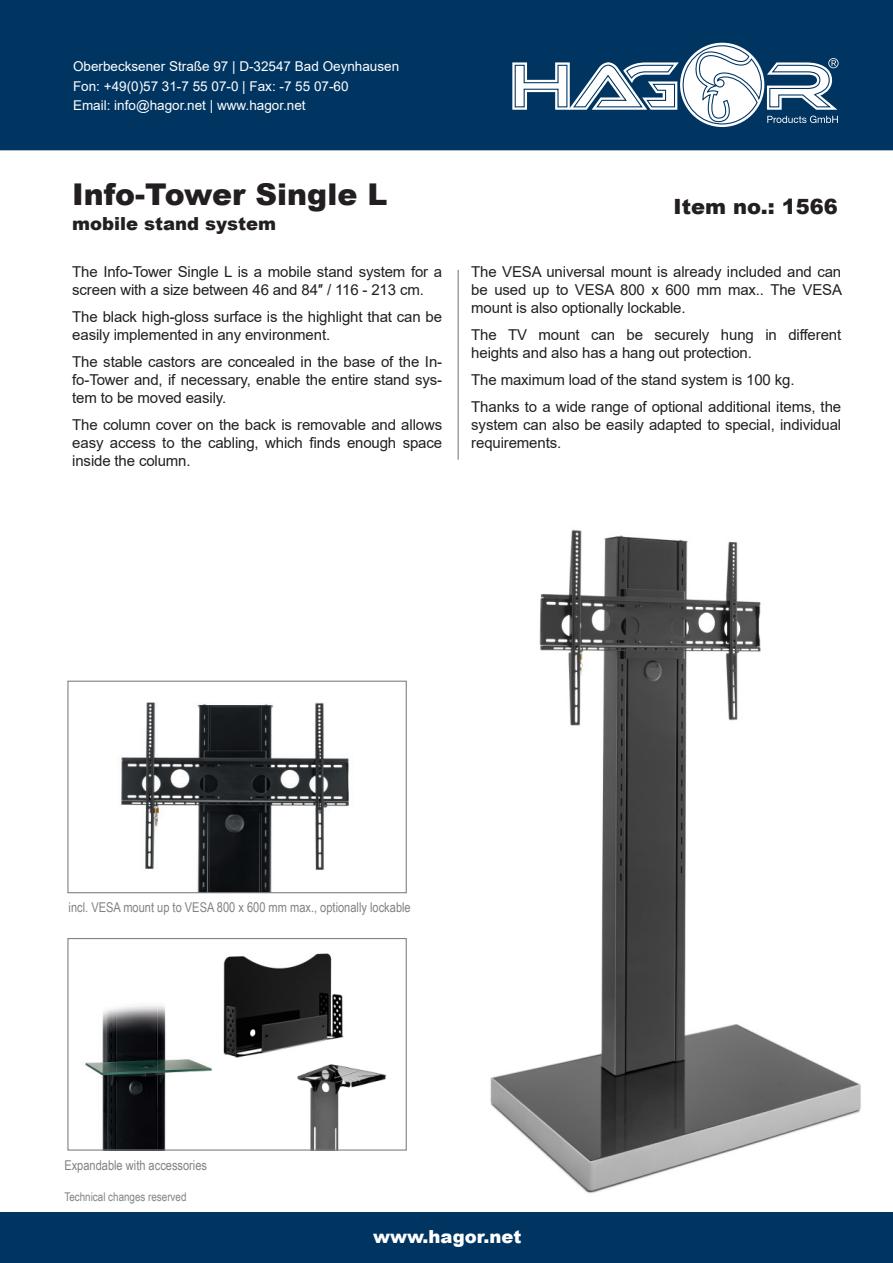
<style>
.page{position:relative;width:893px;height:1263px;background:#fff}
.page>*{position:absolute;margin:0;border:0;box-sizing:border-box;transform-origin:0 0}
.t1{font:900 30px "Arial";color:#231f20}
.t2{font:900 21px "Arial";color:#231f20}
.t3{font:900 18px "Arial";color:#231f20}
.t4{font:900 18px "Arial";color:#fff}
.t5{font:15px/18px "Arial";letter-spacing:-.01em;color:#231f20}
.t6{font:13.5px/19.5px "Arial";color:#fff}
.t7{font:13.5px "Arial Narrow";color:#808285}
.t8{font:12px "Arial Narrow";color:#808285}
</style>
<div class="page">
<div style="left:0;top:1213px;width:893px;height:50px;background:#003562"></div>
<div style="left:0;top:0;width:893px;height:150px;background:#003562"></div>
<svg style="left:502px;top:39px;width:358px;height:93px"></svg>
<hr style="left:457px;top:270px;width:2px;height:190px;background:#9d9fa2">
<img style="left:297px;top:1064px;width:90px;height:84px">
<img style="left:85px;top:1005px;width:127px;height:143px">
<img style="left:223px;top:953px;width:121px;height:105px">
<div style="left:67px;top:938px;width:340px;height:212px;border:1px solid #808285"></div>
<img style="left:490px;top:530px;width:371px;height:664px">
<img style="left:121px;top:702px;width:228px;height:189px">
<div style="left:67px;top:681px;width:340px;height:212px;border:1px solid #808285"></div>
<p class="t6" style="left:73px;top:57px;width:328px">Oberbecksener Straße 97 | D-32547 Bad Oeynhausen<br>Fon: +49(0)57 31-7 55 07-0 | Fax: -7 55 07-60<br>Email: info@hagor.net | www.hagor.net</p>
<h1 class="t1" style="left:72px;top:172px;width:317px">Info-Tower Single L</h1>
<p class="t3" style="left:72px;top:211px;width:205px">mobile stand system</p>
<p class="t5" style="left:72px;top:262px;width:371px">The Info-Tower Single L is a mobile stand system for a screen with a size between 46 and 84″ / 116 - 213 cm.</p>
<p class="t5" style="left:72px;top:307px;width:371px">The black high-gloss surface is the highlight that can be easily implemented in any environment.</p>
<p class="t5" style="left:72px;top:352px;width:371px;text-align:justify">The stable castors are concealed in the base of the In&shy;fo-Tower and, if necessary, enable the entire stand sys&shy;tem to be moved easily.</p>
<p class="t5" style="left:72px;top:415px;width:371px;text-align:justify">The column cover on the back is removable and allows easy access to the cabling, which finds enough space inside the column.</p>
<h2 class="t2" style="left:673px;top:191px;width:166px">Item no.: 1566</h2>
<p class="t5" style="left:471px;top:262px;width:372px;text-align:justify">The VESA universal mount is already included and can be used up to VESA 800 x 600 mm max.. The VESA mount is also optionally lockable.</p>
<p class="t5" style="left:471px;top:325px;width:371px">The TV mount can be securely hung in different heights and also has a hang out protection.</p>
<p class="t5" style="left:471px;top:366px;width:371px;line-height:27px">The maximum load of the stand system is 100 kg.<br>Thanks to a wide range of optional additional items, the</p>
<p class="t5" style="left:471px;top:415px;width:371px">system can also be easily adapted to special, individual requirements.</p>
<p class="t7" style="left:69px;top:898px;width:344px">incl. VESA mount up to VESA 800 x 600 mm max., optionally lockable</p>
<p class="t7" style="left:64px;top:1155px;width:144px">Expandable with accessories</p>
<p class="t8" style="left:65px;top:1188px;width:123px">Technical changes reserved</p>
<p class="t4" style="left:373px;top:1223px;width:150px">www.hagor.net</p>
</div>
